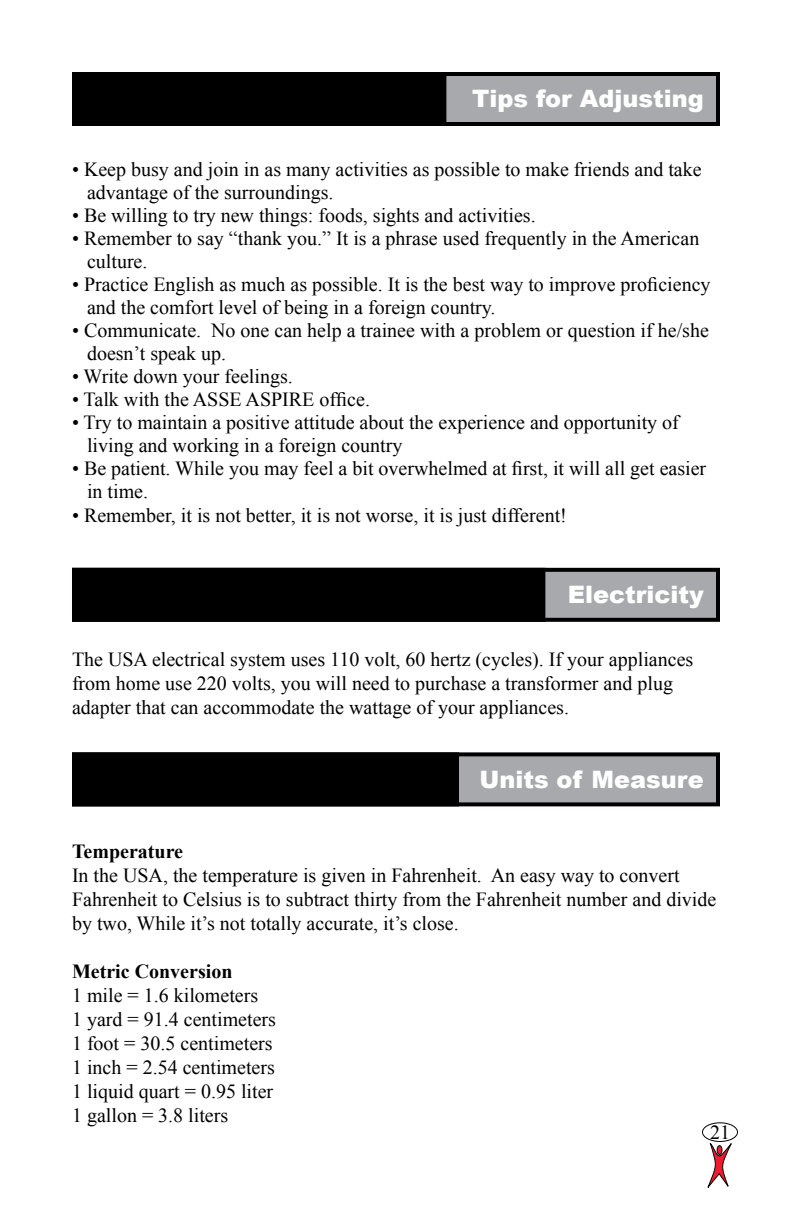
<style>
.page{position:relative;width:792px;height:1224px;background:#fff}
.page>*{position:absolute;margin:0;border:0;box-sizing:border-box;transform-origin:0 0}
.t1{font:900 24px "Arial";color:#fff}
.t2{font:20px/24px "Times New Roman";color:#000}
.t3{font:700 20px "Times New Roman";color:#000}
</style>
<div class="page">
<div style="left:72px;top:72px;width:648px;height:54px;background:#a7a9ac;border:4px solid #000"></div>
<div style="left:72px;top:72px;width:374px;height:54px;background:#000"></div>
<svg style="left:707px;top:1143px;width:25px;height:45px"></svg>
<div style="left:717px;top:1146px;width:5px;height:8px;background:#ed1c2e;border-radius:50%"></div>
<div style="left:717px;top:1145px;width:5px;height:10px;border:1px solid #000;border-radius:50%"></div>
<div style="left:702px;top:1122px;width:36px;height:20px;border:1px solid #000;border-radius:50%"></div>
<div style="left:72px;top:568px;width:648px;height:54px;background:#a7a9ac;border:4px solid #000"></div>
<div style="left:72px;top:568px;width:473px;height:54px;background:#000"></div>
<div style="left:72px;top:752px;width:648px;height:54px;background:#a7a9ac;border:4px solid #000"></div>
<div style="left:72px;top:752px;width:387px;height:54px;background:#000"></div>
<p class="t1" style="left:472px;top:81px;width:233px">Tips for Adjusting</p>
<p class="t2" style="left:87px;top:157px;width:616px;line-height:23px;text-indent:-15px">• Keep busy and join in as many activities as possible to make friends and take advantage of the surroundings.</p>
<p class="t2" style="left:72px;top:203px;width:465px">• Be willing to try new things: foods, sights and activities.</p>
<p class="t2" style="left:87px;top:226px;width:614px;line-height:23px;text-indent:-15px">• Remember to say “thank you.” It is a phrase used frequently in the American culture.</p>
<p class="t2" style="left:87px;top:272px;width:625px;line-height:23px;text-indent:-15px">• Practice English as much as possible. It is the best way to improve proficiency and the comfort level of being in a foreign country.</p>
<p class="t2" style="left:87px;top:318px;width:623px;line-height:23px;text-indent:-15px">• Communicate. No one can help a trainee with a problem or question if he/she doesn’t speak up.</p>
<p class="t2" style="left:72px;top:364px;width:222px">• Write down your feelings.</p>
<p class="t2" style="left:72px;top:387px;width:300px">• Talk with the ASSE ASPIRE office.</p>
<p class="t2" style="left:87px;top:410px;width:593px;line-height:23px;text-indent:-15px">• Try to maintain a positive attitude about the experience and opportunity of living and working in a foreign country</p>
<p class="t2" style="left:87px;top:456px;width:621px;line-height:23px;text-indent:-15px">• Be patient. While you may feel a bit overwhelmed at first, it will all get easier in time.</p>
<p class="t2" style="left:72px;top:503px;width:496px">• Remember, it is not better, it is not worse, it is just different!</p>
<p class="t1" style="left:568px;top:577px;width:137px">Electricity</p>
<p class="t2" style="left:72px;top:647px;width:623px">The USA electrical system uses 110 volt, 60 hertz (cycles). If your appliances from home use 220 volts, you will need to purchase a transformer and plug adapter that can accommodate the wattage of your appliances.</p>
<p class="t1" style="left:479px;top:762px;width:226px">Units of Measure</p>
<p class="t3" style="left:72px;top:837px;width:113px">Temperature</p>
<p class="t2" style="left:72px;top:863px;width:646px">In the USA, the temperature is given in Fahrenheit. An easy way to convert<br>Fahrenheit to Celsius is to subtract thirty from the Fahrenheit number and divide by two, While it’s not totally accurate, it’s close.</p>
<p class="t3" style="left:72px;top:957px;width:162px">Metric Conversion</p>
<p class="t2" style="left:72px;top:983px;width:206px">1 mile = 1.6 kilometers<br>1 yard = 91.4 centimeters<br>1 foot = 30.5 centimeters<br>1 inch = 2.54 centimeters<br>1 liquid quart = 0.95 liter<br>1 gallon = 3.8 liters</p>
<p class="t2" style="left:710px;top:1120px;width:21px">21</p>
</div>
